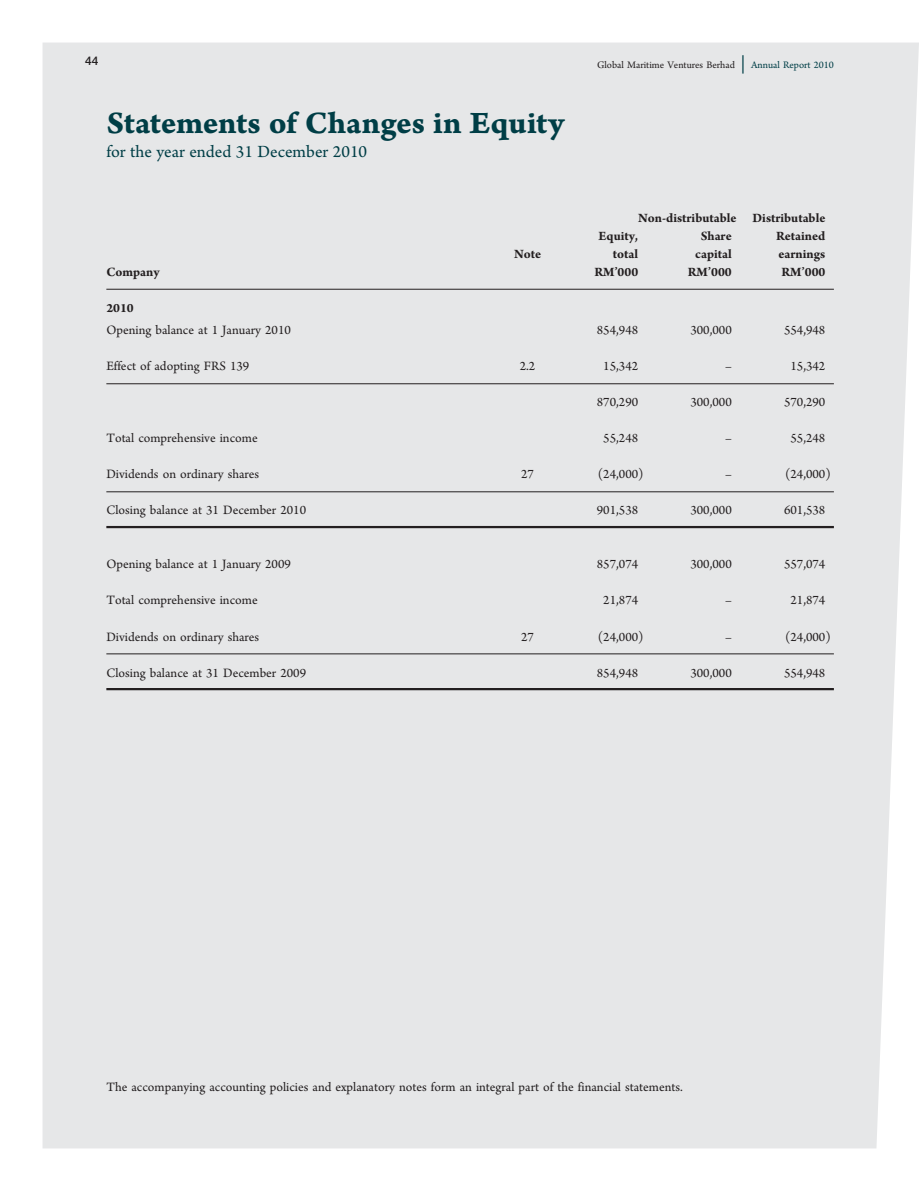
<style>
.page{position:relative;width:919px;height:1191px;background:#fff}
.page>*{position:absolute;margin:0;border:0;box-sizing:border-box;transform-origin:0 0}
.t1{font:33px "Arno Pro Bold Caption";letter-spacing:-.01em;color:#003e46}
.t2{font:18px "Arno Pro";color:#003e46}
.t3{font:13.5px "Arno Pro";color:#231f20}
.t4{font:700 13.5px "Arno Pro";color:#231f20}
.t5{font:500 12px "Helvetica Neue LT Std";color:#231f20}
.t6{font:10.5px "Arno Pro";color:#231f20}
.s1{font-size:18px;color:#003e46}
.s2{color:#003e46}
</style>
<div class="page">
<div style="left:43px;top:43px;width:875px;height:1105px;background:#e6e7e8"></div>
<hr style="left:106px;top:289px;width:727px;height:1px;background:#231f20">
<hr style="left:106px;top:383px;width:727px;height:1px;background:#231f20">
<hr style="left:106px;top:491px;width:727px;height:1px;background:#231f20">
<hr style="left:106px;top:526px;width:727px;height:2px;background:#231f20">
<hr style="left:106px;top:653px;width:727px;height:1px;background:#231f20">
<hr style="left:106px;top:688px;width:727px;height:2px;background:#231f20">
<p class="t5" style="left:85px;top:54px;width:15px">44</p>
<p class="t6" style="left:597px;top:58px;width:238px">Global Maritime Ventures Berhad <span class="s1">|</span> <span class="s2">Annual Report 2010</span></p>
<h1 class="t1" style="left:106px;top:103px;width:459px">Statements of Changes in Equity</h1>
<h2 class="t2" style="left:106px;top:141px;width:262px">for the year ended 31 December 2010</h2>
<p class="t4" style="left:638px;top:210px;width:189px">Non-distributable Distributable</p>
<p class="t4" style="left:598px;top:228px;width:41px">Equity,</p>
<p class="t4" style="left:700px;top:228px;width:32px">Share</p>
<p class="t4" style="left:776px;top:228px;width:51px">Retained</p>
<p class="t4" style="left:514px;top:246px;width:29px">Note</p>
<p class="t4" style="left:613px;top:246px;width:27px">total</p>
<p class="t4" style="left:695px;top:246px;width:38px">capital</p>
<p class="t4" style="left:778px;top:246px;width:48px">earnings</p>
<p class="t4" style="left:106px;top:264px;width:55px">Company</p>
<p class="t4" style="left:594px;top:264px;width:45px">RM’000</p>
<p class="t4" style="left:688px;top:264px;width:45px">RM’000</p>
<p class="t4" style="left:781px;top:264px;width:45px">RM’000</p>
<p class="t4" style="left:106px;top:300px;width:29px">2010</p>
<p class="t3" style="left:106px;top:322px;width:186px">Opening balance at 1 January 2010</p>
<p class="t3" style="left:596px;top:322px;width:43px">854,948</p>
<p class="t3" style="left:690px;top:322px;width:43px">300,000</p>
<p class="t3" style="left:784px;top:322px;width:43px">554,948</p>
<p class="t3" style="left:106px;top:358px;width:144px">Effect of adopting FRS 139</p>
<p class="t3" style="left:519px;top:358px;width:17px">2.2</p>
<p class="t3" style="left:603px;top:358px;width:36px">15,342</p>
<p class="t3" style="left:725px;top:358px;width:8px">–</p>
<p class="t3" style="left:790px;top:358px;width:36px">15,342</p>
<p class="t3" style="left:596px;top:394px;width:43px">870,290</p>
<p class="t3" style="left:690px;top:394px;width:43px">300,000</p>
<p class="t3" style="left:784px;top:394px;width:43px">570,290</p>
<p class="t3" style="left:106px;top:430px;width:153px">Total comprehensive income</p>
<p class="t3" style="left:603px;top:430px;width:36px">55,248</p>
<p class="t3" style="left:725px;top:430px;width:8px">–</p>
<p class="t3" style="left:790px;top:430px;width:36px">55,248</p>
<p class="t3" style="left:106px;top:466px;width:154px">Dividends on ordinary shares</p>
<p class="t3" style="left:521px;top:466px;width:14px">27</p>
<p class="t3" style="left:597px;top:466px;width:47px">(24,000)</p>
<p class="t3" style="left:725px;top:466px;width:8px">–</p>
<p class="t3" style="left:785px;top:466px;width:47px">(24,000)</p>
<p class="t3" style="left:106px;top:502px;width:201px">Closing balance at 31 December 2010</p>
<p class="t3" style="left:596px;top:502px;width:43px">901,538</p>
<p class="t3" style="left:690px;top:502px;width:43px">300,000</p>
<p class="t3" style="left:784px;top:502px;width:43px">601,538</p>
<p class="t3" style="left:106px;top:556px;width:186px">Opening balance at 1 January 2009</p>
<p class="t3" style="left:596px;top:556px;width:43px">857,074</p>
<p class="t3" style="left:690px;top:556px;width:43px">300,000</p>
<p class="t3" style="left:784px;top:556px;width:43px">557,074</p>
<p class="t3" style="left:106px;top:593px;width:153px">Total comprehensive income</p>
<p class="t3" style="left:603px;top:593px;width:36px">21,874</p>
<p class="t3" style="left:725px;top:593px;width:8px">–</p>
<p class="t3" style="left:790px;top:593px;width:36px">21,874</p>
<p class="t3" style="left:106px;top:629px;width:154px">Dividends on ordinary shares</p>
<p class="t3" style="left:521px;top:629px;width:14px">27</p>
<p class="t3" style="left:597px;top:629px;width:47px">(24,000)</p>
<p class="t3" style="left:785px;top:629px;width:47px">(24,000)</p>
<p class="t3" style="left:106px;top:665px;width:201px">Closing balance at 31 December 2009</p>
<p class="t3" style="left:596px;top:665px;width:43px">854,948</p>
<p class="t3" style="left:690px;top:665px;width:43px">300,000</p>
<p class="t3" style="left:784px;top:665px;width:43px">554,948</p>
<p class="t3" style="left:106px;top:1079px;width:578px">The accompanying accounting policies and explanatory notes form an integral part of the financial statements.</p>
</div>
